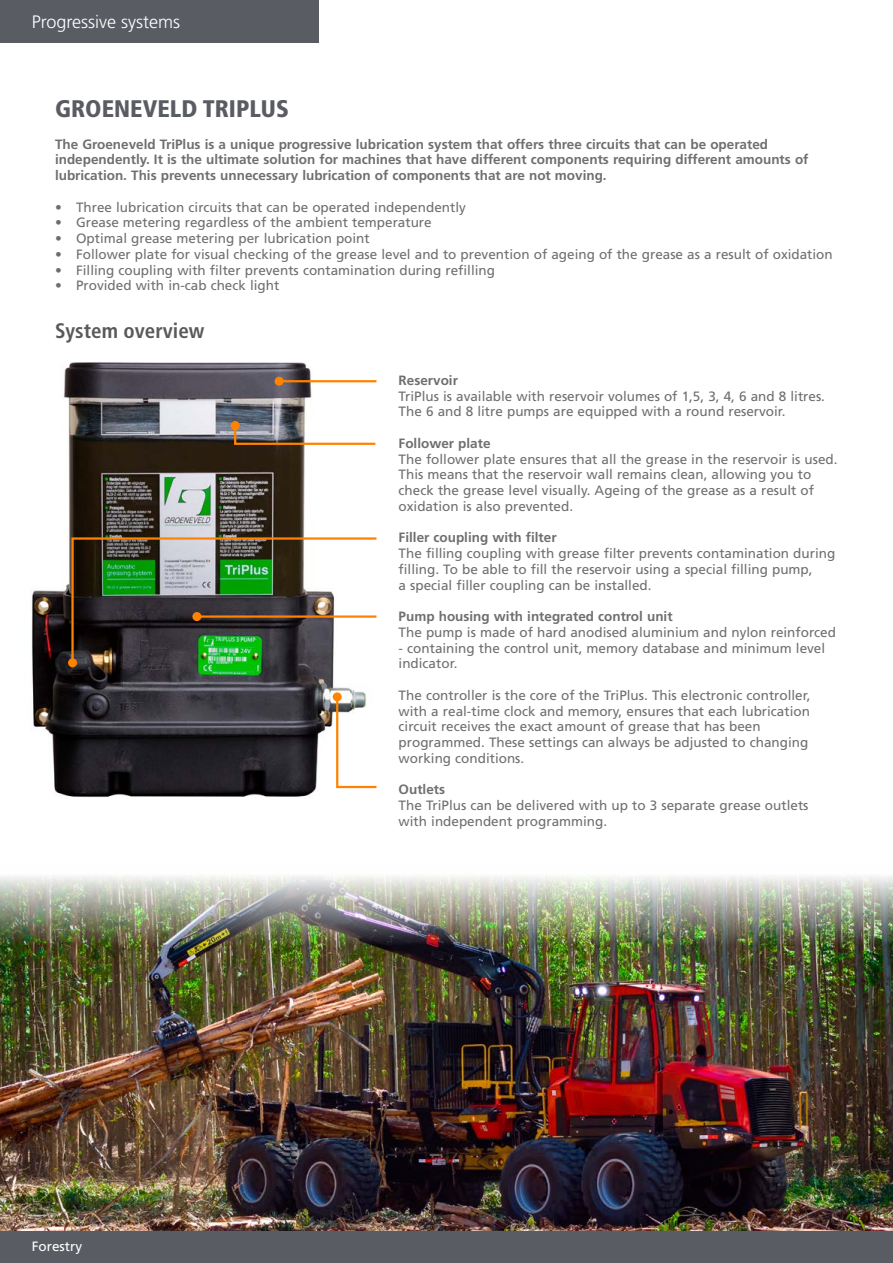
<style>
.page{position:relative;width:893px;height:1263px;background:#fff}
.page>*{position:absolute;margin:0;border:0;box-sizing:border-box;transform-origin:0 0}
.t1{font:900 condensed 24px "Frutiger LT Std";color:#5a5c63}
.t2{font:700 condensed 21px "Frutiger LT Std";color:#5a5a59}
.t3{font:300 18px "Frutiger LT Std";color:#fff}
.t4{font:13.5px/15.8px "Frutiger LT Std";color:#706f6f}
.t5{font:700 13.5px/15.8px "Frutiger LT Std";color:#706f6f}
.t6{font:13.5px "Frutiger LT Std";color:#fff}
</style>
<div class="page">
<img style="left:31px;top:362px;width:344px;height:435px">
<img style="left:70px;top:536px;width:307px;height:129px">
<div style="left:68px;top:658px;width:9px;height:9px;background:#ff8300;border-radius:50%"></div>
<svg style="left:233px;top:423px;width:143px;height:23px"></svg>
<div style="left:231px;top:421px;width:9px;height:9px;background:#ff8300;border-radius:50%"></div>
<svg style="left:335px;top:695px;width:42px;height:94px"></svg>
<div style="left:333px;top:692px;width:9px;height:9px;background:#ff8300;border-radius:50%"></div>
<hr style="left:279px;top:380px;width:97px;height:2px;background:#ff8300">
<div style="left:275px;top:377px;width:9px;height:9px;background:#ff8300;border-radius:50%"></div>
<hr style="left:197px;top:615px;width:179px;height:3px;background:#ff8300">
<div style="left:192px;top:612px;width:9px;height:9px;background:#ff8300;border-radius:50%"></div>
<img style="left:0;top:876px;width:893px;height:355px">
<div style="left:0;top:1231px;width:893px;height:32px;background:#5a5c63"></div>
<div style="left:0;top:0;width:319px;height:43px;background:#5a5c63"></div>
<h3 class="t3" style="left:32px;top:12px;width:150px">Progressive systems</h3>
<h1 class="t1" style="left:55px;top:94px;width:235px">GROENEVELD TRIPLUS</h1>
<p class="t5" style="left:55px;top:136px;width:755px">The Groeneveld TriPlus is a unique progressive lubrication system that offers three circuits that can be operated independently. It is the ultimate solution for machines that have different components requiring different amounts of lubrication. This prevents unnecessary lubrication of components that are not moving.</p>
<p class="t4" style="left:55px;top:199px;width:412px">• Three lubrication circuits that can be operated independently</p>
<p class="t4" style="left:55px;top:215px;width:378px">• Grease metering regardless of the ambient temperature</p>
<p class="t4" style="left:55px;top:231px;width:316px">• Optimal grease metering per lubrication point</p>
<p class="t4" style="left:55px;top:246px;width:779px">• Follower plate for visual checking of the grease level and to prevention of ageing of the grease as a result of oxidation</p>
<p class="t4" style="left:55px;top:262px;width:441px">• Filling coupling with filter prevents contamination during refilling</p>
<p class="t4" style="left:55px;top:278px;width:226px">• Provided with in-cab check light</p>
<h2 class="t2" style="left:55px;top:318px;width:151px">System overview</h2>
<p class="t5" style="left:399px;top:372px;width:61px">Reservoir</p>
<p class="t4" style="left:399px;top:388px;width:428px">TriPlus is available with reservoir volumes of 1,5, 3, 4, 6 and 8 litres.<br>The 6 and 8 litre pumps are equipped with a round reservoir.</p>
<p class="t5" style="left:399px;top:435px;width:93px">Follower plate</p>
<p class="t4" style="left:399px;top:451px;width:440px">The follower plate ensures that all the grease in the reservoir is used.<br>This means that the reservoir wall remains clean, allowing you to check the grease level visually. Ageing of the grease as a result of oxidation is also prevented.</p>
<p class="t5" style="left:399px;top:530px;width:159px">Filler coupling with filter</p>
<p class="t4" style="left:399px;top:546px;width:438px">The filling coupling with grease filter prevents contamination during filling. To be able to fill the reservoir using a special filling pump,<br>a special filler coupling can be installed.</p>
<p class="t5" style="left:399px;top:609px;width:275px">Pump housing with integrated control unit</p>
<p class="t4" style="left:399px;top:624px;width:439px">The pump is made of hard anodised aluminium and nylon reinforced</p>
<p class="t4" style="left:399px;top:640px;width:428px">- containing the control unit, memory database and minimum level indicator.</p>
<p class="t4" style="left:399px;top:687px;width:413px">The controller is the core of the TriPlus. This electronic controller, with a real-time clock and memory, ensures that each lubrication circuit receives the exact amount of grease that has been programmed. These settings can always be adjusted to changing working conditions.</p>
<p class="t5" style="left:399px;top:782px;width:48px">Outlets</p>
<p class="t4" style="left:399px;top:798px;width:411px">The TriPlus can be delivered with up to 3 separate grease outlets with independent programming.</p>
<p class="t6" style="left:32px;top:1238px;width:52px">Forestry</p>
</div>
